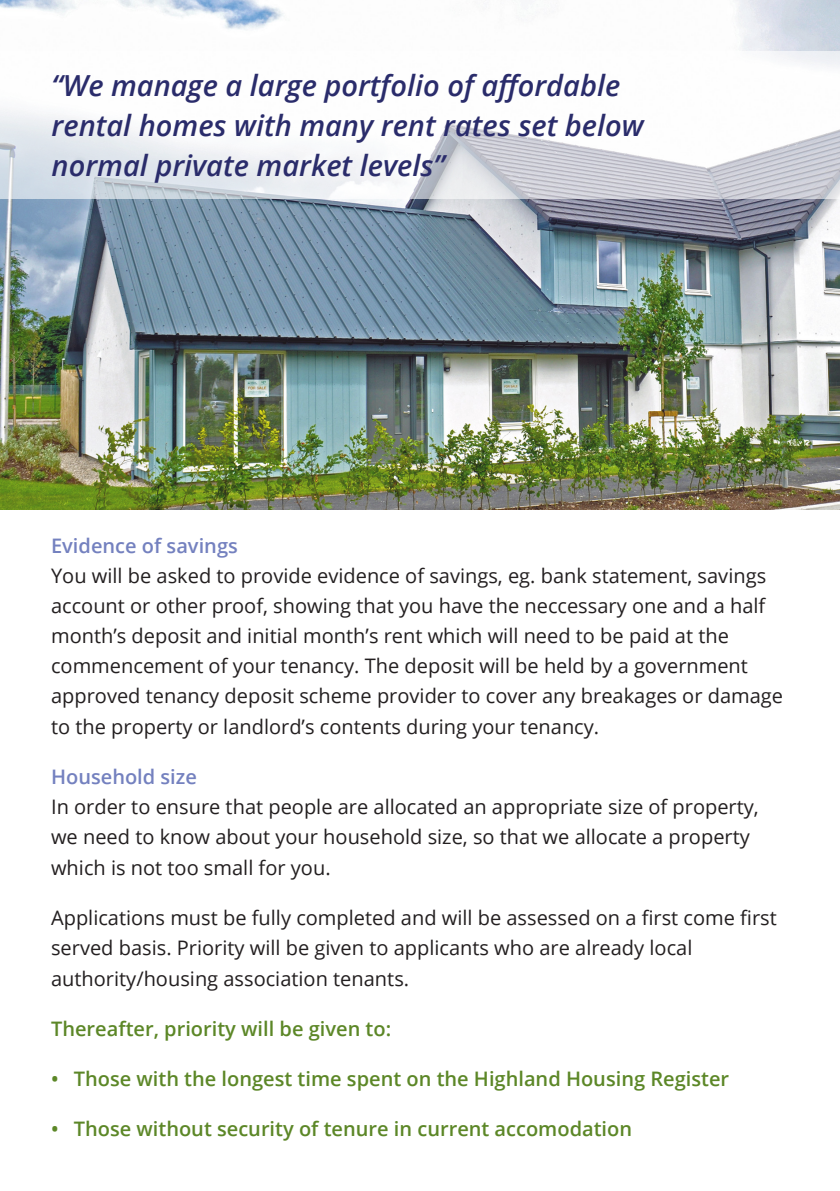
<style>
.page{position:relative;width:840px;height:1191px;background:#fff}
.page>*{position:absolute;margin:0;border:0;box-sizing:border-box;transform-origin:0 0}
.t1{font:italic 600 29px "Open Sans";color:#2a2c6b}
.t2{font:20px/30.2px "Open Sans";color:#231f20}
.t3{font:600 20px "Open Sans";color:#5c8727}
.t4{font:600 20px "Open Sans";color:#7481bf}
</style>
<div class="page">
<img style="left:0;top:0;width:839px;height:509px">
<svg style="left:0;top:51px;width:839px;height:147px"></svg>
<p class="t1" style="left:52px;top:66px;width:570px">“We manage a large portfolio of affordable</p>
<p class="t1" style="left:52px;top:106px;width:593px">rental homes with many rent rates set below</p>
<p class="t1" style="left:52px;top:146px;width:394px">normal private market levels”</p>
<p class="t4" style="left:51px;top:532px;width:188px">Evidence of savings</p>
<p class="t2" style="left:51px;top:560px;width:733px">You will be asked to provide evidence of savings, eg. bank statement, savings account or other proof, showing that you have the neccessary one and a half month’s deposit and initial month’s rent which will need to be paid at the commencement of your tenancy. The deposit will be held by a government approved tenancy deposit scheme provider to cover any breakages or damage to the property or landlord’s contents during your tenancy.</p>
<p class="t4" style="left:51px;top:763px;width:147px">Household size</p>
<p class="t2" style="left:51px;top:791px;width:708px">In order to ensure that people are allocated an appropriate size of property, we need to know about your household size, so that we allocate a property which is not too small for you.</p>
<p class="t2" style="left:51px;top:902px;width:727px">Applications must be fully completed and will be assessed on a first come first served basis. Priority will be given to applicants who are already local</p>
<p class="t2" style="left:51px;top:963px;width:359px">authority/housing association tenants.</p>
<p class="t3" style="left:51px;top:1015px;width:341px">Thereafter, priority will be given to:</p>
<p class="t3" style="left:51px;top:1065px;width:679px">• Those with the longest time spent on the Highland Housing Register</p>
<p class="t3" style="left:51px;top:1115px;width:582px">• Those without security of tenure in current accomodation</p>
</div>
